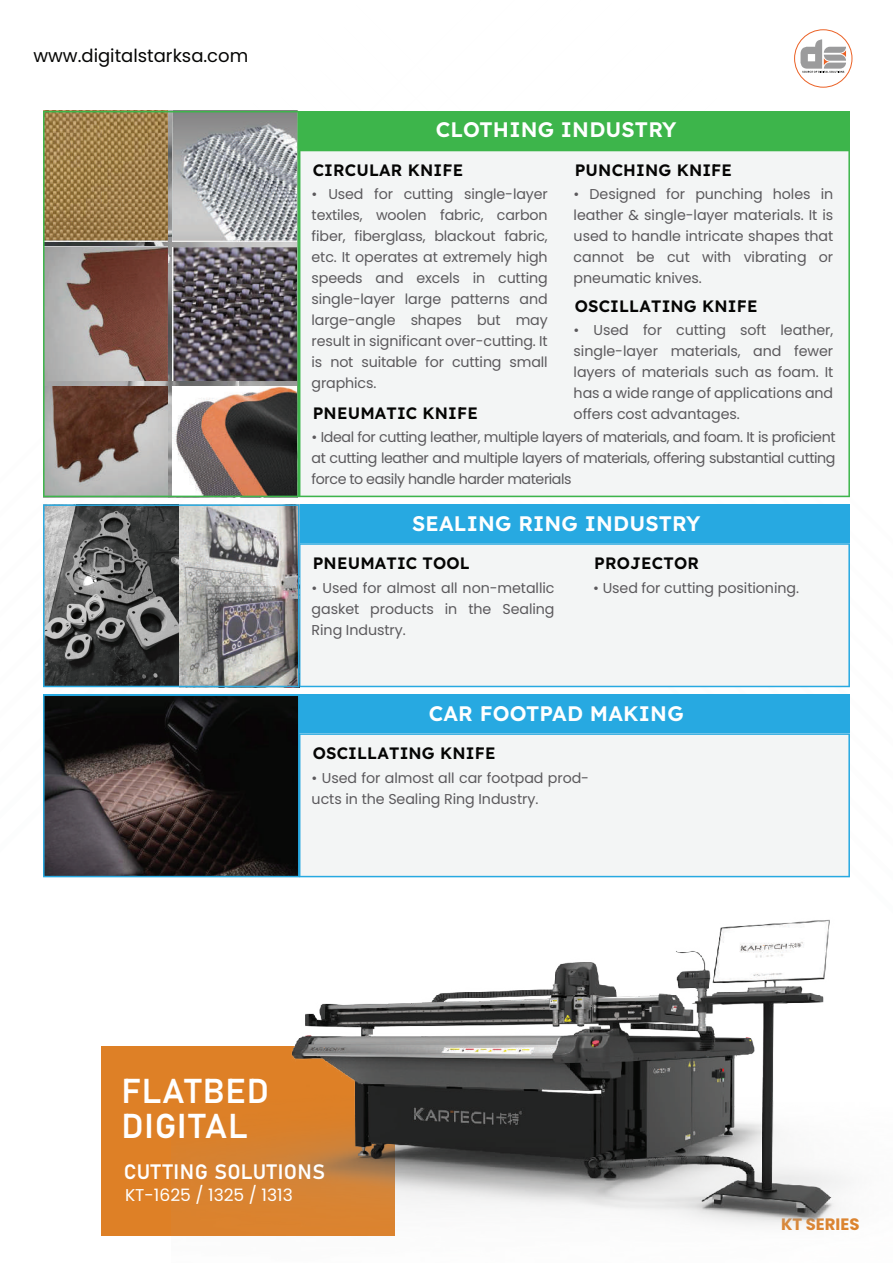
<style>
.page{position:relative;width:893px;height:1263px;background:#fff}
.page>*{position:absolute;margin:0;border:0;box-sizing:border-box;transform-origin:0 0}
.t1{font:34.05px/34.7px "Bahnschrift";letter-spacing:.025em;color:#fff}
.t2{font:21px "Lexend";letter-spacing:.01em;color:#fff}
.t3{font:20.55px "Bahnschrift";letter-spacing:.025em;color:#fff}
.t4{font:18px "Poppins";color:#050504}
.t5{font:17.1px "Poppins";color:#fff}
.t6{font:16.5px "Lexend";letter-spacing:.01em;color:#050504}
.t7{font:700 16.5px "Poppins";color:#de8026}
.t8{font:14.25px/21px "Poppins";letter-spacing:-.005em;color:#5b595c;text-align:justify}
</style>
<div class="page">
<div style="left:794px;top:29px;width:58px;height:59px;border:1px solid #eb6125;border-radius:50%"></div>
<svg style="left:800px;top:39px;width:46px;height:34px"></svg>
<div style="left:101px;top:1046px;width:294px;height:189px;background:#de8026"></div>
<img style="left:171px;top:877px;width:679px;height:359px">
<div style="left:43px;top:111px;width:807px;height:39px;background:#3db54b"></div>
<div style="left:299px;top:150px;width:551px;height:347px;background:#f3f5f5"></div>
<div style="left:43px;top:504px;width:807px;height:39px;background:#27a9e1"></div>
<div style="left:300px;top:543px;width:550px;height:144px;background:#f3f5f5"></div>
<svg style="left:43px;top:112px;width:256px;height:385px;background:#877b6e"></svg>
<svg style="left:43px;top:504px;width:257px;height:183px;background:#7a7d7e"></svg>
<div style="left:43px;top:694px;width:807px;height:39px;background:#27a9e1"></div>
<div style="left:300px;top:733px;width:550px;height:144px;background:#f3f5f5"></div>
<svg style="left:43px;top:696px;width:257px;height:181px;background:#282526"></svg>
<p class="t4" style="left:33px;top:45px;width:216px">www.digitalstarksa.com</p>
<h2 class="t2" style="left:436px;top:115px;width:242px">CLOTHING INDUSTRY</h2>
<p class="t6" style="left:313px;top:158px;width:152px">CIRCULAR KNIFE</p>
<p class="t6" style="left:575px;top:158px;width:159px">PUNCHING KNIFE</p>
<p class="t8" style="left:312px;top:184px;width:238px">• Used for cutting single-layer textiles, woolen fabric, carbon fiber, fiberglass, blackout fabric, etc. It operates at extremely high speeds and excels in cutting single-layer large patterns and large-angle shapes but may result in significant over-cutting. It is not suitable for cutting small graphics.</p>
<p class="t6" style="left:313px;top:401px;width:167px">PNEUMATIC KNIFE</p>
<p class="t8" style="left:574px;top:184px;width:261px">• Designed for punching holes in leather &amp; single-layer materials. It is used to handle intricate shapes that cannot be cut with vibrating or pneumatic knives.</p>
<p class="t6" style="left:575px;top:294px;width:184px">OSCILLATING KNIFE</p>
<p class="t8" style="left:574px;top:320px;width:261px">• Used for cutting soft leather, single-layer materials, and fewer layers of materials such as foam. It has a wide range of applications and offers cost advantages.</p>
<p class="t8" style="left:312px;top:427px;width:525px">• Ideal for cutting leather, multiple layers of materials, and foam. It is proficient at cutting leather and multiple layers of materials, offering substantial cutting force to easily handle harder materials</p>
<h2 class="t2" style="left:412px;top:508px;width:290px">SEALING RING INDUSTRY</h2>
<p class="t6" style="left:313px;top:551px;width:159px">PNEUMATIC TOOL</p>
<p class="t8" style="left:593px;top:577px;width:207px">• Used for cutting positioning.</p>
<p class="t6" style="left:594px;top:551px;width:106px">PROJECTOR</p>
<p class="t8" style="left:312px;top:577px;width:244px">• Used for almost all non-metallic gasket products in the Sealing Ring Industry.</p>
<h2 class="t2" style="left:429px;top:698px;width:256px">CAR FOOTPAD MAKING</h2>
<p class="t6" style="left:313px;top:742px;width:184px">OSCILLATING KNIFE</p>
<p class="t8" style="left:312px;top:767px;width:279px">• Used for almost all car footpad prod&shy;ucts in the Sealing Ring Industry.</p>
<h1 class="t1" style="left:122px;top:1071px;width:149px">FLATBED<br>DIGITAL</h1>
<h3 class="t3" style="left:124px;top:1156px;width:203px">CUTTING SOLUTIONS</h3>
<p class="t5" style="left:125px;top:1185px;width:169px">KT-1625 / 1325 / 1313</p>
<p class="t7" style="left:781px;top:1215px;width:80px">KT SERIES</p>
</div>
